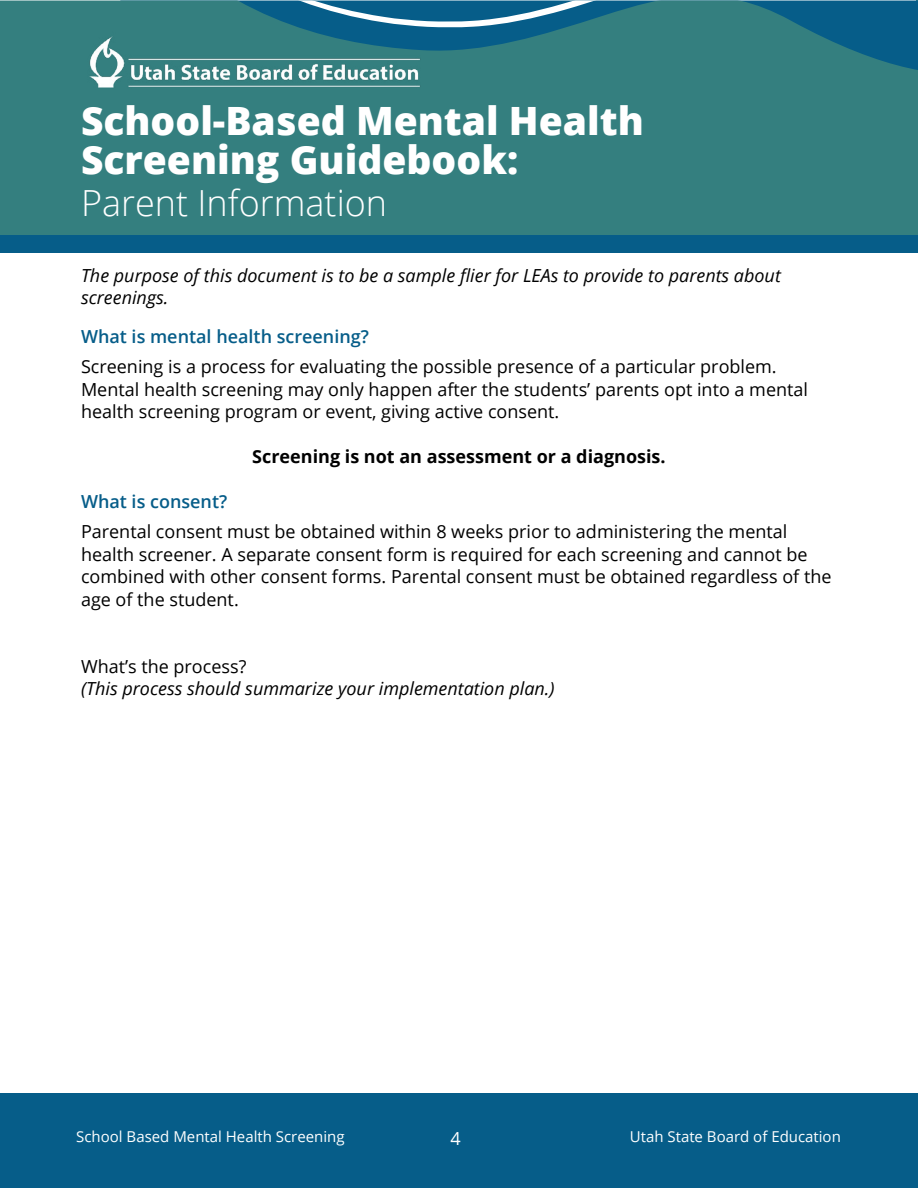
<style>
.page{position:relative;width:918px;height:1188px;background:#fff}
.page>*{position:absolute;margin:0;border:0;box-sizing:border-box;transform-origin:0 0}
.H1_-_White_Bold{font:800 39px/39px "Open Sans";color:#fff}
.H1_-_White_Bold-2{font:300 36px "Open Sans";color:#fff}
.t1{font:18px/22.5px "Open Sans";color:#000}
.Intro_-_Italics{font:italic 18px/22.5px "Open Sans";color:#000}
.H2_-_Blue{font:600 18px "Open Sans";color:#065d89}
.t2{font:700 18px "Open Sans";color:#000}
.t3{font:18px "Open Sans";color:#fff}
.t4{font:15px "Open Sans";color:#fff}
</style>
<div class="page">
<hr style="left:916px;top:0;width:2px;height:81px;background:#358080">
<div style="left:0;top:1093px;width:918px;height:95px;background:#065d89"></div>
<svg style="left:0;top:1px;width:918px;height:234px;background:#317d80"></svg>
<div style="left:0;top:235px;width:918px;height:18px;background:#065d89"></div>
<img style="left:81px;top:31px;width:345px;height:65px">
<h1 class="H1_-_White_Bold" style="left:81px;top:99px;width:564px">School-Based Mental Health<br>Screening Guidebook:</h1>
<h1 class="H1_-_White_Bold-2" style="left:81px;top:178px;width:308px">Parent Information</h1>
<p class="Intro_-_Italics" style="left:81px;top:263px;width:701px">The purpose of this document is to be a sample flier for LEAs to provide to parents about screenings.</p>
<p class="H2_-_Blue" style="left:81px;top:324px;width:289px">What is mental health screening?</p>
<p class="t1" style="left:81px;top:355px;width:729px">Screening is a process for evaluating the possible presence of a particular problem.<br>Mental health screening may only happen after the students’ parents opt into a mental health screening program or event, giving active consent.</p>
<p class="t2" style="left:252px;top:444px;width:415px">Screening is not an assessment or a diagnosis.</p>
<p class="H2_-_Blue" style="left:81px;top:489px;width:148px">What is consent?</p>
<p class="t1" style="left:81px;top:520px;width:752px">Parental consent must be obtained within 8 weeks prior to administering the mental health screener. A separate consent form is required for each screening and cannot be combined with other consent forms. Parental consent must be obtained regardless of the age of the student.</p>
<p class="t1" style="left:81px;top:655px;width:167px">What’s the process?</p>
<p class="Intro_-_Italics" style="left:81px;top:677px;width:475px">(This process should summarize your implementation plan.)</p>
<p class="t4" style="left:76px;top:1127px;width:270px">School Based Mental Health Screening</p>
<p class="t3" style="left:451px;top:1126px;width:12px">4</p>
<p class="t4" style="left:630px;top:1127px;width:213px">Utah State Board of Education</p>
</div>
